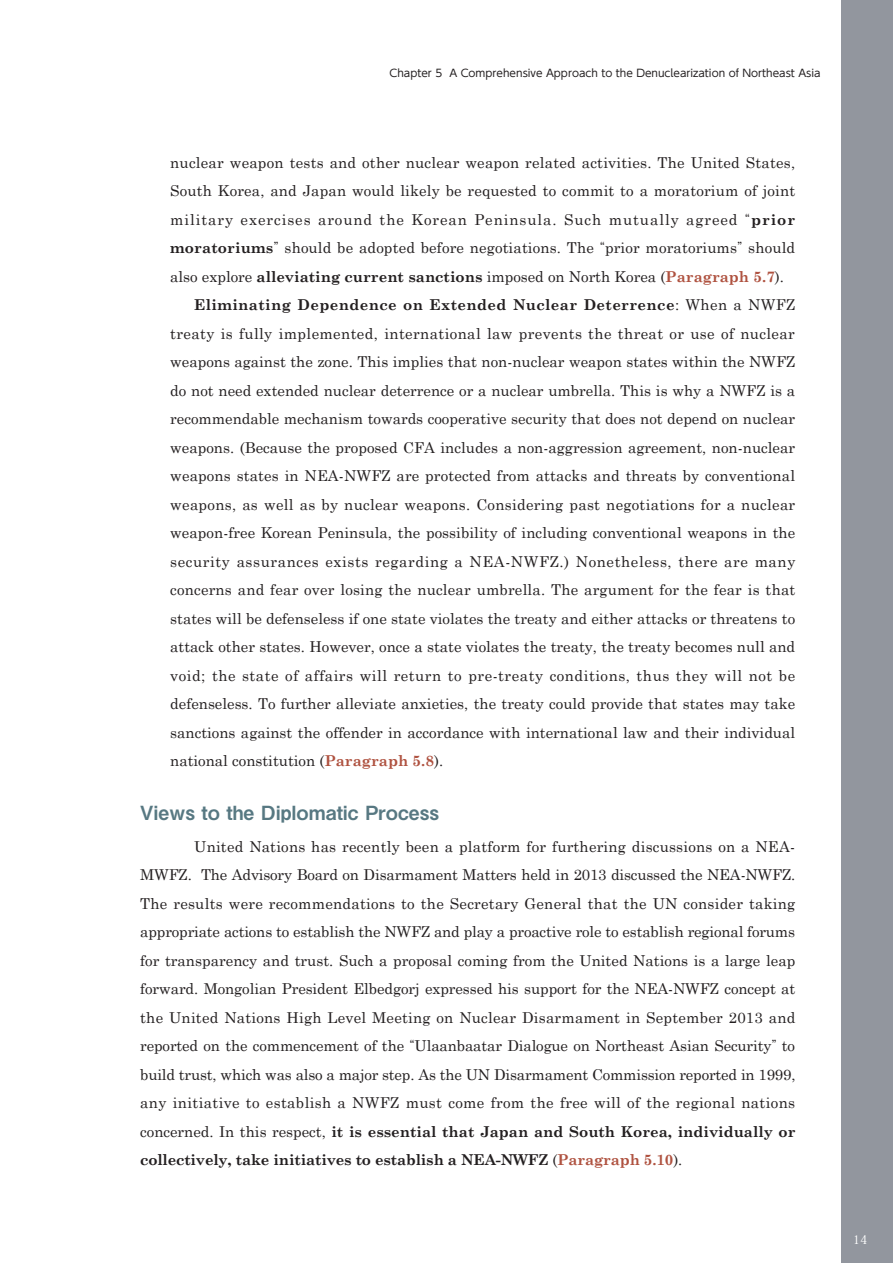
<style>
.page{position:relative;width:893px;height:1263px;background:#fff}
.page>*{position:absolute;margin:0;border:0;box-sizing:border-box;transform-origin:0 0}
.t1{font:19.5px "Midashi Go Pr 6 MB31 90 msp RKSJ H";color:#577882}
.t2{font:15px/28.5px "Century Schoolbook";letter-spacing:.005em;color:#231f20;text-align:justify}
.t3{font:15px "Century Schoolbook";letter-spacing:.025em;color:#231f20}
.t4{font:15px "Century Schoolbook";letter-spacing:.035em;color:#231f20}
.t5{font:15px "Century Schoolbook";letter-spacing:.04em;color:#231f20}
.t6{font:15px "Century Schoolbook";letter-spacing:.06em;color:#231f20}
.t7{font:700 15px "Century Schoolbook";letter-spacing:.025em;color:#231f20}
.t8{font:12px "Koz Min Pro Regular 90 msp RKSJ H";color:#fff}
.t9{font:10.5px "UD Shin Go NT Pr 6 Regular 90 msp RKSJ H";color:#231f20}
.s1{font-family:"Koz Min Pr 6 N Regular 90 msp RKSJ H"}
.s2{font-weight:700}
.s3{font-weight:700;color:#af5240}
.s4{font-weight:400}
</style>
<div class="page">
<div style="left:842px;top:0;width:51px;height:1263px;background:#92969e"></div>
<p class="t9" style="left:389px;top:70px;width:433px">Chapter 5 A Comprehensive Approach to the Denuclearization of Northeast Asia</p>
<p class="t2" style="left:170px;top:148px;width:626px">nuclear weapon tests and other nuclear weapon related activities. The United States,</p>
<p class="t2" style="left:170px;top:176px;width:626px">South Korea, and Japan would likely be requested to commit to a moratorium of joint</p>
<p class="t6" style="left:170px;top:210px;width:626px">military exercises around the Korean Peninsula. Such mutually agreed <span class="s1">“</span><span class="s2">prior</span></p>
<p class="t2" style="left:170px;top:233px;width:626px"><span class="s2">moratoriums</span><span class="s1">”</span> should be adopted before negotiations. The <span class="s1">“</span>prior moratoriums<span class="s1">”</span> should</p>
<p class="t2" style="left:170px;top:262px;width:615px">also explore <span class="s2">alleviating current sanctions</span> imposed on North Korea (<span class="s3">Paragraph 5.7</span>).</p>
<p class="t7" style="left:194px;top:295px;width:602px">Eliminating Dependence on Extended Nuclear Deterrence<span class="s4">: When a NWFZ</span></p>
<p class="t3" style="left:170px;top:324px;width:626px">treaty is fully implemented, international law prevents the threat or use of nuclear</p>
<p class="t2" style="left:170px;top:347px;width:626px">weapons against the zone. This implies that non-nuclear weapon states within the NWFZ</p>
<p class="t2" style="left:170px;top:376px;width:626px">do not need extended nuclear deterrence or a nuclear umbrella. This is why a NWFZ is a</p>
<p class="t2" style="left:170px;top:404px;width:626px">recommendable mechanism towards cooperative security that does not depend on nuclear</p>
<p class="t2" style="left:170px;top:433px;width:626px">weapons. (Because the proposed CFA includes a non-aggression agreement, non-nuclear</p>
<p class="t2" style="left:170px;top:461px;width:626px">weapons states in NEA-NWFZ are protected from attacks and threats by conventional</p>
<p class="t2" style="left:170px;top:490px;width:626px">weapons, as well as by nuclear weapons. Considering past negotiations for a nuclear</p>
<p class="t2" style="left:170px;top:518px;width:627px">weapon-free Korean Peninsula, the possibility of including conventional weapons in the</p>
<p class="t5" style="left:170px;top:552px;width:627px">security assurances exists regarding a NEA-NWFZ.) Nonetheless, there are many</p>
<p class="t2" style="left:170px;top:575px;width:627px">concerns and fear over losing the nuclear umbrella. The argument for the fear is that</p>
<p class="t2" style="left:170px;top:604px;width:626px">states will be defenseless if one state violates the treaty and either attacks or threatens to</p>
<p class="t2" style="left:170px;top:632px;width:626px">attack other states. However, once a state violates the treaty, the treaty becomes null and</p>
<p class="t4" style="left:170px;top:666px;width:626px">void; the state of affairs will return to pre-treaty conditions, thus they will not be</p>
<p class="t2" style="left:170px;top:689px;width:626px">defenseless. To further alleviate anxieties, the treaty could provide that states may take</p>
<p class="t2" style="left:170px;top:718px;width:626px">sanctions against the offender in accordance with international law and their individual</p>
<p class="t2" style="left:170px;top:746px;width:274px">national constitution (<span class="s3">Paragraph 5.8</span>).</p>
<h1 class="t1" style="left:140px;top:805px;width:301px">Views to the Diplomatic Process</h1>
<p class="t2" style="left:140px;top:832px;width:657px;text-indent:54px">United Nations has recently been a platform for furthering discussions on a NEA-MWFZ. The Advisory Board on Disarmament Matters held in 2013 discussed the NEA-NWFZ.<br>The results were recommendations to the Secretary General that the UN consider taking appropriate actions to establish the NWFZ and play a proactive role to establish regional forums for transparency and trust. Such a proposal coming from the United Nations is a large leap forward. Mongolian President Elbedgorj expressed his support for the NEA-NWFZ concept at the United Nations High Level Meeting on Nuclear Disarmament in September 2013 and reported on the commencement of the <span class="s1">“</span>Ulaanbaatar Dialogue on Northeast Asian Security<span class="s1">”</span> to build trust, which was also a major step. As the UN Disarmament Commission reported in 1999, any initiative to establish a NWFZ must come from the free will of the regional nations concerned. In this respect, <span class="s2">it is essential that Japan and South Korea, individually or collectively, take initiatives to establish a NEA-NWFZ</span> (<span class="s3">Paragraph 5.10</span>).</p>
<p class="t8" style="left:853px;top:1235px;width:16px">14</p>
</div>
